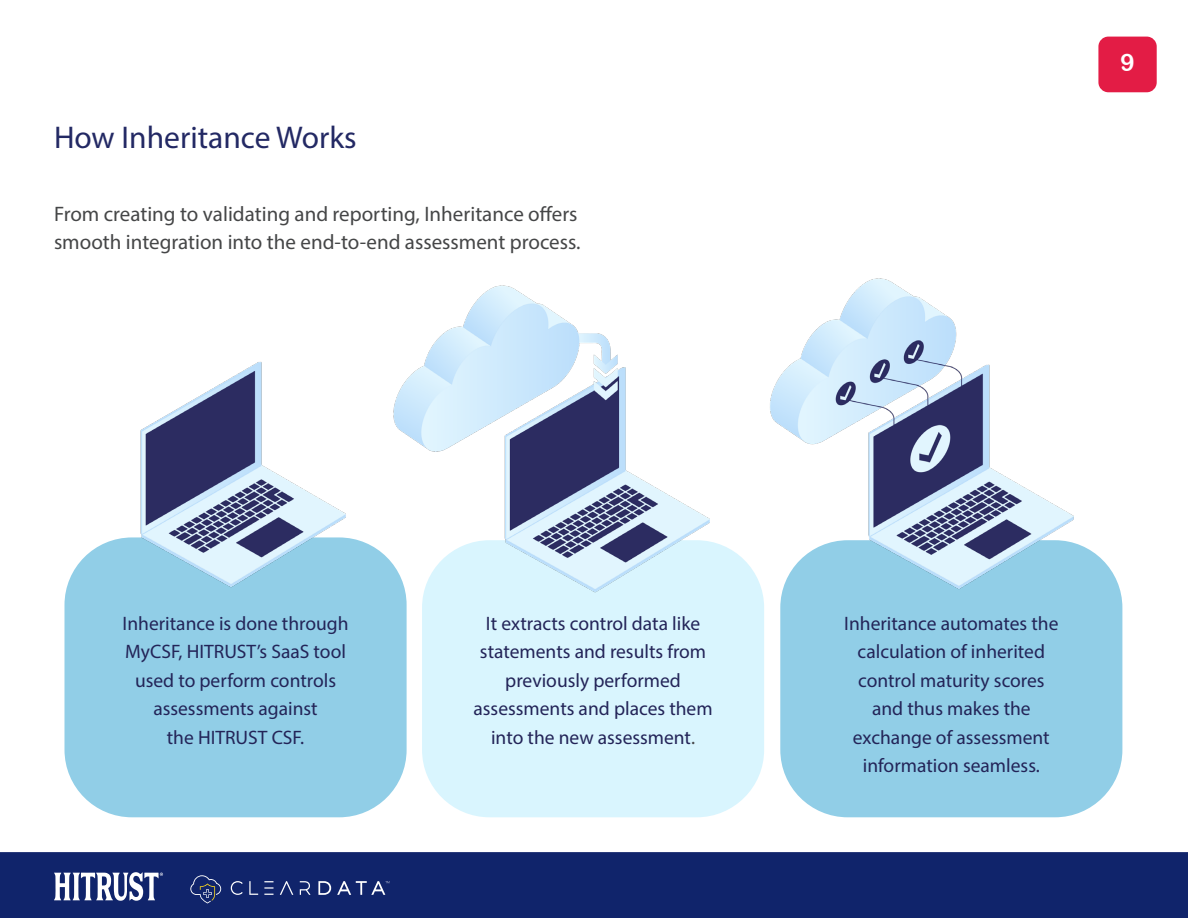
<style>
.page{position:relative;width:1188px;height:918px;background:#fff}
.page>*{position:absolute;margin:0;border:0;box-sizing:border-box;transform-origin:0 0}
.t1{font:31.5px "Myriad Pro";color:#232964}
.t2{font:24px "Arial Rounded MT Bold";color:#fff}
.Body{font:21px/28.5px "Myriad Pro";color:#454647}
.t3{font:19.5px/28.5px "Myriad Pro";color:#232458;text-align:center}
.s1{color:#454648}
</style>
<div class="page">
<div style="left:1098px;top:37px;width:59px;height:55px;background:#e31c45;border-radius:10px"></div>
<div style="left:0;top:852px;width:1188px;height:66px;background:#10246b"></div>
<svg style="left:231px;top:881px;width:12px;height:14px"></svg>
<svg style="left:249px;top:881px;width:9px;height:14px"></svg>
<svg style="left:280px;top:881px;width:13px;height:14px"></svg>
<svg style="left:300px;top:881px;width:10px;height:14px"></svg>
<svg style="left:264px;top:881px;width:10px;height:14px"></svg>
<svg style="left:318px;top:881px;width:13px;height:14px"></svg>
<svg style="left:190px;top:875px;width:31px;height:28px"></svg>
<svg style="left:337px;top:881px;width:52px;height:14px"></svg>
<div style="left:422px;top:540px;width:342px;height:277px;background:#d9f5fe;border-radius:68px"></div>
<div style="left:780px;top:540px;width:342px;height:277px;background:#91cee7;border-radius:68px"></div>
<div style="left:64px;top:537px;width:343px;height:280px;background:#91cee7;border-radius:68px"></div>
<img style="left:770px;top:278px;width:353px;height:339px">
<img style="left:386px;top:285px;width:363px;height:351px">
<img style="left:64px;top:362px;width:322px;height:269px">
<svg style="left:54px;top:872px;width:109px;height:29px"></svg>
<p class="t1" style="left:54px;top:118px;width:304px">How Inheritance Works</p>
<p class="Body" style="left:54px;top:199px;width:528px">From creating to validating and reporting, Inheritance offers smooth integration into the end-to-end assessment process.</p>
<p class="t2" style="left:1120px;top:49px;width:16px">9</p>
<p class="t3" style="left:123px;top:609px;width:227px">Inheritance is done through<br>MyCSF, HITRUST’s SaaS tool used to perform controls assessments against<br>the HITRUST CSF.</p>
<p class="t3" style="left:474px;top:609px;width:241px">It extracts control data like statements and results from previously performed assessments and places them into the new assessment<span class="s1">.</span></p>
<p class="t3" style="left:844px;top:609px;width:216px">Inheritance automates the calculation of inherited control maturity scores and thus makes the exchange of assessment information seamless.</p>
</div>
